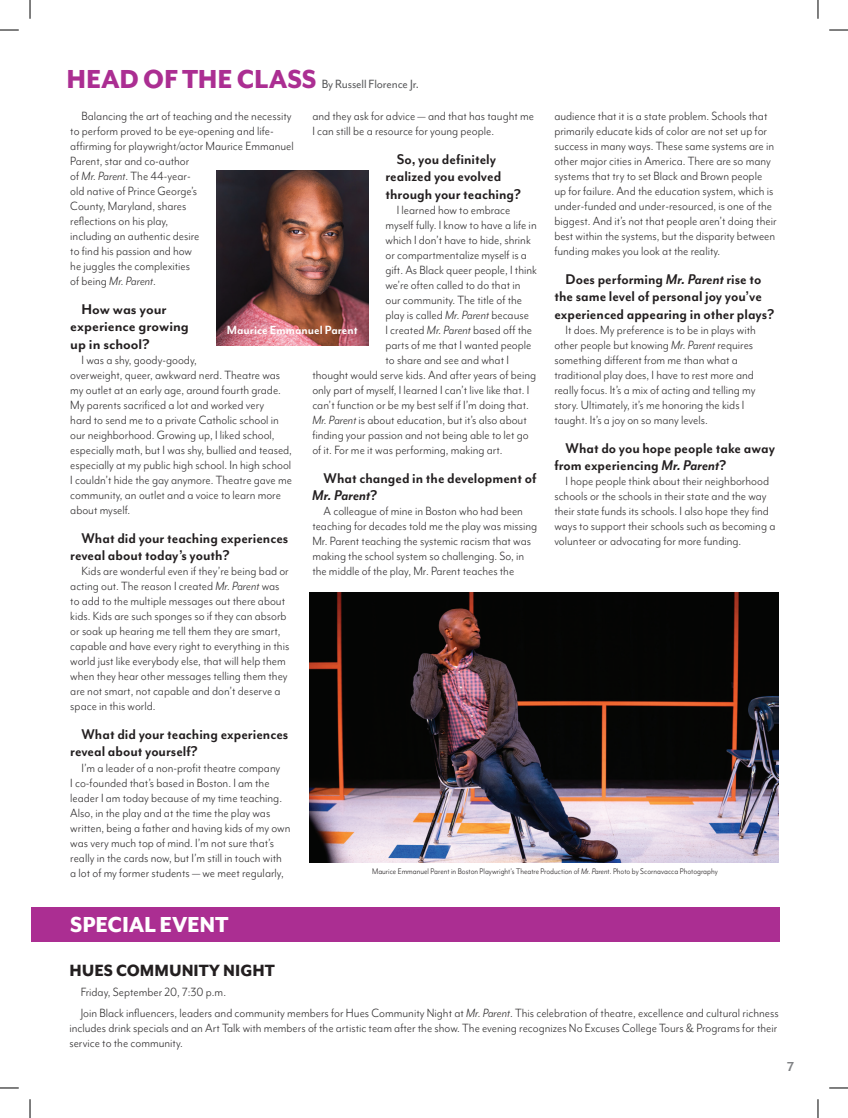
<style>
.page{position:relative;width:848px;height:1118px;background:#fff}
.page>*{position:absolute;margin:0;border:0;box-sizing:border-box;transform-origin:0 0}
.t1{font:800 25px "Mr Eaves Mod OT";letter-spacing:-.01em;color:#fff;scale:.95 1}
.t2{font:800 18.75px "Mr Eaves Mod OT";color:#231f20;scale:.95 1}
.t3{font:700 16.25px/17.5px "Mr Eaves Mod OT";color:#231f20;scale:.95 1}
.t4{font:700 16.25px/17.5px "Mr Eaves Mod OT";color:#231f20}
.t5{font:700 15px "Mr Eaves Mod OT";color:#808285}
.t6{font:13.75px/15px "Mr Eaves Mod OT";color:#312f30;scale:.95 1}
.t7{font:13.75px "Mr Eaves Mod OT";letter-spacing:-.01em;color:#57585a;scale:.95 1}
.t8{font:700 13.75px "Mr Eaves Mod OT";color:#fff;scale:.95 1}
.t9{font:9.38px "Mr Eaves Mod OT";color:#231f20;scale:.9 1}
.s1{font-weight:800;font-size:30px;color:#ab2e92}
.s2{font-style:italic}
</style>
<div class="page">
<img style="left:217px;top:171px;width:151px;height:175px">
<div style="left:31px;top:907px;width:748px;height:34px;background:#ab2e92"></div>
<img style="left:310px;top:592px;width:468px;height:270px">
<svg style="left:0;top:29px;width:19px;height:2px"></svg>
<svg style="left:829px;top:29px;width:19px;height:2px"></svg>
<svg style="left:0;top:1087px;width:19px;height:1px"></svg>
<svg style="left:829px;top:1087px;width:19px;height:1px"></svg>
<svg style="left:29px;top:0;width:2px;height:19px"></svg>
<svg style="left:29px;top:1099px;width:2px;height:19px"></svg>
<svg style="left:817px;top:0;width:1px;height:19px"></svg>
<svg style="left:817px;top:1099px;width:1px;height:19px"></svg>
<p class="t7" style="left:67px;top:76px;width:372px"><span class="s1">HEAD OF THE CLASS</span> By Russell Florence Jr.</p>
<p class="t6" style="left:554px;top:108px;width:235px">audience that it is a state problem. Schools that primarily educate kids of color are not set up for success in many ways. These same systems are in other major cities in America. There are so many systems that try to set Black and Brown people up for failure. And the education system, which is under-funded and under-resourced, is one of the biggest. And it’s not that people aren’t doing their best within the systems, but the disparity between funding makes you look at the reality.</p>
<p class="t3" style="left:554px;top:270px;width:233px;text-indent:11px">Does performing <span class="s2">Mr. Parent</span> rise to the same level of personal joy you’ve experienced appearing in other plays?</p>
<p class="t6" style="left:554px;top:322px;width:214px;text-indent:11px">It does. My preference is to be in plays with other people but knowing <span class="s2">Mr. Parent</span> requires something different from me than what a traditional play does, I have to rest more and really focus. It’s a mix of acting and telling my story. Ultimately, it’s me honoring the kids I taught. It’s a joy on so many levels.</p>
<p class="t3" style="left:554px;top:439px;width:234px;text-indent:11px">What do you hope people take away from experiencing <span class="s2">Mr. Parent</span>?</p>
<p class="t6" style="left:554px;top:473px;width:234px;text-indent:11px">I hope people think about their neighborhood schools or the schools in their state and the way their state funds its schools. I also hope they find ways to support their schools such as becoming a volunteer or advocating for more funding.</p>
<p class="t6" style="left:70px;top:108px;width:237px;text-indent:11px">Balancing the art of teaching and the necessity to perform proved to be eye-opening and life&shy;affirming for playwright/actor Maurice Emmanuel<br>Parent, star and co-author<br>of <span class="s2">Mr. Parent</span>. The 44-year-<br>old native of Prince George’s<br>County, Maryland, shares<br>reflections on his play,<br>including an authentic desire<br>to find his passion and how<br>he juggles the complexities<br>of being <span class="s2">Mr. Parent</span>.</p>
<p class="t4" style="left:70px;top:300px;width:120px;text-indent:11px">How was your experience growing up in school?</p>
<p class="t6" style="left:70px;top:352px;width:235px;text-indent:11px">I was a shy, goody-goody,<br>overweight, queer, awkward nerd. Theatre was my outlet at an early age, around fourth grade.<br>My parents sacrificed a lot and worked very<br>hard to send me to a private Catholic school in our neighborhood. Growing up, I liked school, especially math, but I was shy, bullied and teased, especially at my public high school. In high school I couldn’t hide the gay anymore. Theatre gave me community, an outlet and a voice to learn more about myself.</p>
<p class="t3" style="left:70px;top:529px;width:231px;text-indent:11px">What did your teaching experiences reveal about today’s youth?</p>
<p class="t6" style="left:70px;top:563px;width:232px;text-indent:11px">Kids are wonderful even if they’re being bad or acting out. The reason I created <span class="s2">Mr. Parent</span> was to add to the multiple messages out there about kids. Kids are such sponges so if they can absorb or soak up hearing me tell them they are smart, capable and have every right to everything in this world just like everybody else, that will help them when they hear other messages telling them they are not smart, not capable and don’t deserve a space in this world.</p>
<p class="t3" style="left:70px;top:725px;width:231px;text-indent:11px">What did your teaching experiences reveal about yourself?</p>
<p class="t6" style="left:70px;top:759px;width:233px;text-indent:11px">I’m a leader of a non-profit theatre company<br>I co-founded that’s based in Boston. I am the leader I am today because of my time teaching.<br>Also, in the play and at the time the play was written, being a father and having kids of my own was very much top of mind. I’m not sure that’s really in the cards now, but I’m still in touch with a lot of my former students — we meet regularly,</p>
<p class="t6" style="left:312px;top:108px;width:235px">and they ask for advice — and that has taught me<br>I can still be a resource for young people.</p>
<p class="t3" style="left:385px;top:150px;width:144px;text-indent:11px">So, you definitely realized you evolved through your teaching?</p>
<p class="t6" style="left:397px;top:202px;width:121px">I learned how to embrace</p>
<p class="t6" style="left:385px;top:217px;width:161px">myself fully. I know to have a life in</p>
<p class="t6" style="left:385px;top:232px;width:154px">which I don’t have to hide, shrink</p>
<p class="t6" style="left:385px;top:247px;width:150px">or compartmentalize myself is a</p>
<p class="t6" style="left:385px;top:262px;width:161px">gift. As Black queer people, I think</p>
<p class="t6" style="left:385px;top:277px;width:143px">we’re often called to do that in</p>
<p class="t6" style="left:385px;top:292px;width:145px">our community. The title of the</p>
<p class="t6" style="left:385px;top:307px;width:152px">play is called <span class="s2">Mr. Parent</span> because</p>
<p class="t6" style="left:385px;top:322px;width:156px">I created <span class="s2">Mr. Parent</span> based off the</p>
<p class="t6" style="left:385px;top:337px;width:155px">parts of me that I wanted people</p>
<p class="t6" style="left:385px;top:352px;width:131px">to share and see and what I</p>
<p class="t6" style="left:312px;top:367px;width:237px">thought would serve kids. And after years of being</p>
<p class="t6" style="left:312px;top:382px;width:230px">only part of myself, I learned I can’t live like that. I</p>
<p class="t6" style="left:312px;top:397px;width:229px">can’t function or be my best self if I’m doing that.</p>
<p class="t6" style="left:312px;top:412px;width:227px"><span class="s2">Mr. Parent</span> is about education, but it’s also about</p>
<p class="t6" style="left:312px;top:427px;width:229px">finding your passion and not being able to let go</p>
<p class="t6" style="left:312px;top:442px;width:202px">of it. For me it was performing, making art.</p>
<p class="t3" style="left:312px;top:469px;width:237px;text-indent:11px">What changed in the development of<br><span class="s2">Mr. Parent</span>?</p>
<p class="t6" style="left:312px;top:503px;width:238px;text-indent:11px">A colleague of mine in Boston who had been teaching for decades told me the play was missing Mr. Parent teaching the systemic racism that was making the school system so challenging. So, in the middle of the play, Mr. Parent teaches the</p>
<p class="t8" style="left:227px;top:322px;width:139px">Maurice Emmanuel Parent</p>
<p class="t9" style="left:372px;top:866px;width:385px">Maurice Emmanuel Parent in Boston Playwright's Theatre Production of <span class="s2">Mr. Paren</span>t. Photo by Scornavacca Photography</p>
<h1 class="t1" style="left:70px;top:910px;width:168px">SPECIAL EVENT</h1>
<h2 class="t2" style="left:69px;top:959px;width:218px">HUES COMMUNITY NIGHT</h2>
<p class="t6" style="left:81px;top:981px;width:736px;line-height:20.6px">Friday, September 20, 7:30 p.m.<br>Join Black influencers, leaders and community members for Hues Community Night at <span class="s2">Mr. Parent</span>. This celebration of theatre, excellence and cultural richness</p>
<p class="t6" style="left:69px;top:1020px;width:746px">includes drink specials and an Art Talk with members of the artistic team after the show. The evening recognizes No Excuses College Tours &amp; Programs for their service to the community.</p>
<p class="t5" style="left:787px;top:1057px;width:9px">7</p>
</div>
